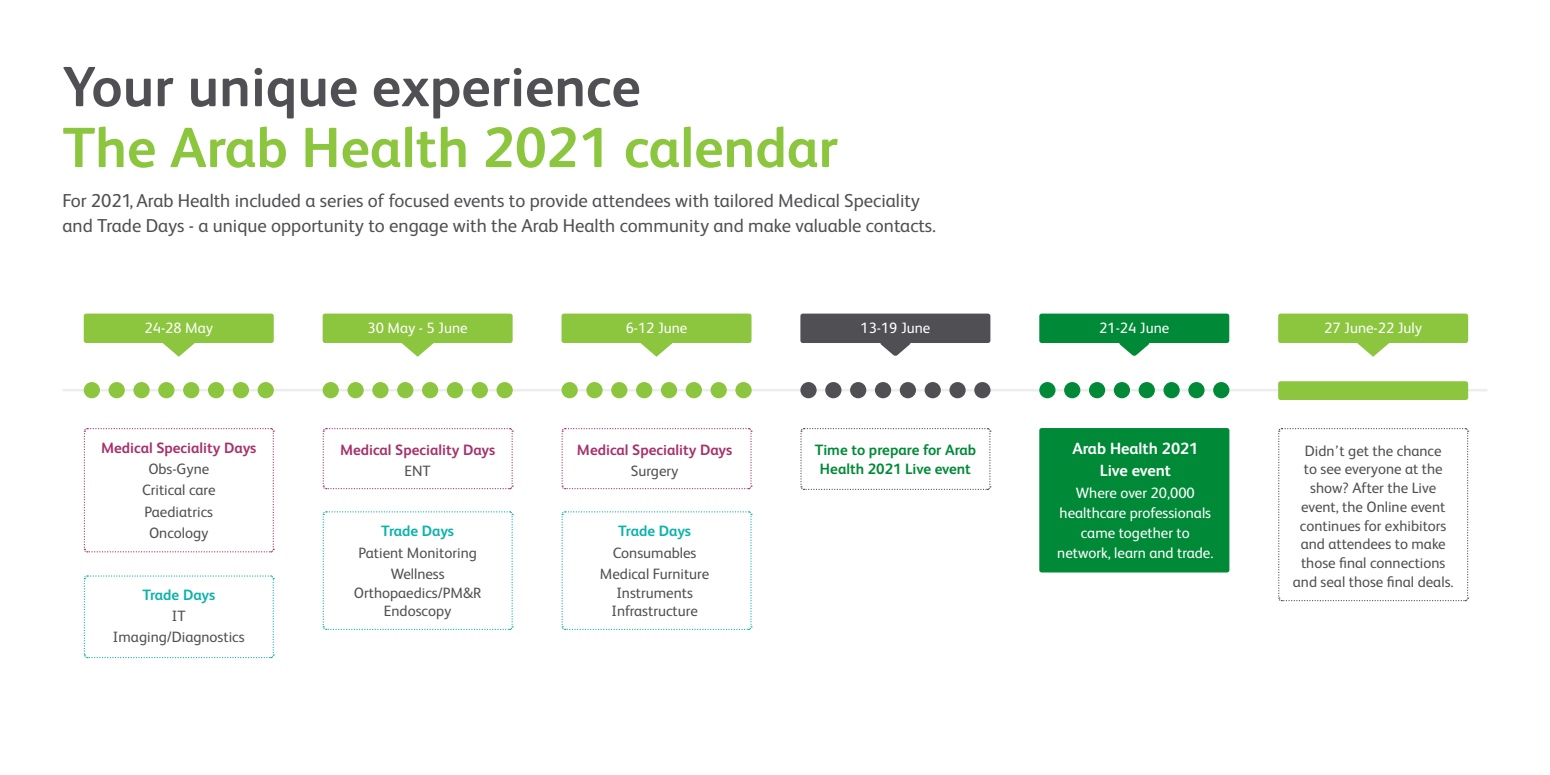
<style>
.page{position:relative;width:1550px;height:775px;background:#fff}
.page>*{position:absolute;margin:0;border:0;box-sizing:border-box;transform-origin:0 0}
.t1{font:700 56.75px "FS Albert";color:#8bc63e}
.t2{font:700 56.75px "FS Albert";color:#504f53}
.t3{font:18.75px/25px "FS Albert";color:#504f53}
.t4{font:700 16.25px "FS Albert";color:#fff}
.t5{font:15px/18.8px "FS Albert";color:#504f53;text-align:center}
.t6{font:15px/20px "FS Albert";color:#fff;text-align:center}
.t7{font:700 15px "FS Albert";color:#a5326b}
.t8{font:700 15px/18.8px "FS Albert";color:#008a38;text-align:center}
.t9{font:700 15px "FS Albert";letter-spacing:-.01em;color:#0db2ab}
</style>
<div class="page">
<svg style="left:83px;top:428px;width:192px;height:125px"></svg>
<svg style="left:83px;top:575px;width:192px;height:84px"></svg>
<svg style="left:322px;top:428px;width:192px;height:62px"></svg>
<svg style="left:322px;top:511px;width:192px;height:119px"></svg>
<svg style="left:800px;top:428px;width:191px;height:62px"></svg>
<div style="left:1039px;top:428px;width:190px;height:144px;background:#008a38;border-radius:2px"></div>
<svg style="left:561px;top:428px;width:191px;height:62px"></svg>
<svg style="left:561px;top:511px;width:191px;height:119px"></svg>
<svg style="left:1278px;top:428px;width:191px;height:174px"></svg>
<hr style="left:62px;top:389px;width:1425px;height:2px;background:#eeedee">
<div style="left:84px;top:314px;width:190px;height:29px;background:#8bc63e;border-radius:2px"></div>
<svg style="left:163px;top:343px;width:32px;height:14px"></svg>
<div style="left:84px;top:382px;width:16px;height:16px;background:#8bc63e;border-radius:50%"></div>
<div style="left:133px;top:382px;width:17px;height:16px;background:#8bc63e;border-radius:50%"></div>
<div style="left:183px;top:382px;width:16px;height:16px;background:#8bc63e;border-radius:50%"></div>
<div style="left:109px;top:382px;width:16px;height:16px;background:#8bc63e;border-radius:50%"></div>
<div style="left:158px;top:382px;width:17px;height:16px;background:#8bc63e;border-radius:50%"></div>
<div style="left:208px;top:382px;width:16px;height:16px;background:#8bc63e;border-radius:50%"></div>
<div style="left:233px;top:382px;width:16px;height:16px;background:#8bc63e;border-radius:50%"></div>
<div style="left:258px;top:382px;width:16px;height:16px;background:#8bc63e;border-radius:50%"></div>
<div style="left:323px;top:314px;width:190px;height:29px;background:#8bc63e;border-radius:2px"></div>
<svg style="left:402px;top:343px;width:32px;height:14px"></svg>
<div style="left:323px;top:382px;width:16px;height:16px;background:#8bc63e;border-radius:50%"></div>
<div style="left:372px;top:382px;width:17px;height:16px;background:#8bc63e;border-radius:50%"></div>
<div style="left:422px;top:382px;width:16px;height:16px;background:#8bc63e;border-radius:50%"></div>
<div style="left:347px;top:382px;width:17px;height:16px;background:#8bc63e;border-radius:50%"></div>
<div style="left:397px;top:382px;width:16px;height:16px;background:#8bc63e;border-radius:50%"></div>
<div style="left:447px;top:382px;width:16px;height:16px;background:#8bc63e;border-radius:50%"></div>
<div style="left:472px;top:382px;width:16px;height:16px;background:#8bc63e;border-radius:50%"></div>
<div style="left:497px;top:382px;width:16px;height:16px;background:#8bc63e;border-radius:50%"></div>
<div style="left:562px;top:314px;width:190px;height:29px;background:#8bc63e;border-radius:2px"></div>
<svg style="left:640px;top:343px;width:33px;height:14px"></svg>
<div style="left:562px;top:382px;width:16px;height:16px;background:#8bc63e;border-radius:50%"></div>
<div style="left:611px;top:382px;width:16px;height:16px;background:#8bc63e;border-radius:50%"></div>
<div style="left:661px;top:382px;width:16px;height:16px;background:#8bc63e;border-radius:50%"></div>
<div style="left:586px;top:382px;width:17px;height:16px;background:#8bc63e;border-radius:50%"></div>
<div style="left:636px;top:382px;width:16px;height:16px;background:#8bc63e;border-radius:50%"></div>
<div style="left:686px;top:382px;width:16px;height:16px;background:#8bc63e;border-radius:50%"></div>
<div style="left:711px;top:382px;width:16px;height:16px;background:#8bc63e;border-radius:50%"></div>
<div style="left:735px;top:382px;width:17px;height:16px;background:#8bc63e;border-radius:50%"></div>
<div style="left:1039px;top:314px;width:190px;height:29px;background:#008a38;border-radius:2px"></div>
<svg style="left:1119px;top:343px;width:31px;height:13px"></svg>
<div style="left:1039px;top:382px;width:17px;height:16px;background:#008a38;border-radius:50%"></div>
<div style="left:1089px;top:382px;width:16px;height:16px;background:#008a38;border-radius:50%"></div>
<div style="left:1139px;top:382px;width:16px;height:16px;background:#008a38;border-radius:50%"></div>
<div style="left:1064px;top:382px;width:16px;height:16px;background:#008a38;border-radius:50%"></div>
<div style="left:1114px;top:382px;width:16px;height:16px;background:#008a38;border-radius:50%"></div>
<div style="left:1163px;top:382px;width:17px;height:16px;background:#008a38;border-radius:50%"></div>
<div style="left:1188px;top:382px;width:17px;height:16px;background:#008a38;border-radius:50%"></div>
<div style="left:1213px;top:382px;width:16px;height:16px;background:#008a38;border-radius:50%"></div>
<div style="left:1278px;top:314px;width:190px;height:29px;background:#8bc63e;border-radius:2px"></div>
<svg style="left:1357px;top:343px;width:32px;height:14px"></svg>
<div style="left:800px;top:314px;width:190px;height:29px;background:#504f53;border-radius:2px"></div>
<svg style="left:880px;top:343px;width:31px;height:13px"></svg>
<div style="left:800px;top:382px;width:17px;height:16px;background:#504f53;border-radius:50%"></div>
<div style="left:850px;top:382px;width:16px;height:16px;background:#504f53;border-radius:50%"></div>
<div style="left:900px;top:382px;width:16px;height:16px;background:#504f53;border-radius:50%"></div>
<div style="left:825px;top:382px;width:16px;height:16px;background:#504f53;border-radius:50%"></div>
<div style="left:875px;top:382px;width:16px;height:16px;background:#504f53;border-radius:50%"></div>
<div style="left:925px;top:382px;width:16px;height:16px;background:#504f53;border-radius:50%"></div>
<div style="left:949px;top:382px;width:17px;height:16px;background:#504f53;border-radius:50%"></div>
<div style="left:974px;top:382px;width:17px;height:16px;background:#504f53;border-radius:50%"></div>
<div style="left:1278px;top:381px;width:190px;height:19px;background:#8bc63e;border-radius:2px"></div>
<p class="t2" style="left:62px;top:48px;width:580px">Your unique experience</p>
<p class="t1" style="left:62px;top:109px;width:777px">The Arab Health 2021 calendar</p>
<p class="t3" style="left:62px;top:187px;width:875px">For 2021, Arab Health included a series of focused events to provide attendees with tailored Medical Speciality and Trade Days - a unique opportunity to engage with the Arab Health community and make valuable contacts.</p>
<p class="t6" style="left:145px;top:317px;width:70px">24-28 May</p>
<p class="t6" style="left:368px;top:317px;width:101px">30 May - 5 June</p>
<p class="t6" style="left:626px;top:317px;width:63px">6-12 June</p>
<p class="t6" style="left:860px;top:317px;width:71px">13-19 June</p>
<p class="t6" style="left:1099px;top:317px;width:71px">21-24 June</p>
<p class="t6" style="left:1324px;top:317px;width:99px">27 June-22 July</p>
<p class="t7" style="left:101px;top:438px;width:157px">Medical Speciality Days</p>
<p class="t5" style="left:148px;top:459px;width:62px">Obs-Gyne</p>
<p class="t5" style="left:142px;top:480px;width:75px">Critical care</p>
<p class="t5" style="left:145px;top:501px;width:70px">Paediatrics</p>
<p class="t5" style="left:149px;top:523px;width:61px">Oncology</p>
<p class="t9" style="left:142px;top:584px;width:74px">Trade Days</p>
<p class="t5" style="left:172px;top:606px;width:15px">IT</p>
<p class="t5" style="left:113px;top:627px;width:133px">Imaging/Diagnostics</p>
<p class="t7" style="left:340px;top:439px;width:157px">Medical Speciality Days</p>
<p class="t5" style="left:405px;top:461px;width:28px">ENT</p>
<p class="t9" style="left:381px;top:521px;width:74px">Trade Days</p>
<p class="t5" style="left:359px;top:542px;width:120px">Patient Monitoring</p>
<p class="t5" style="left:354px;top:564px;width:129px">Wellness<br>Orthopaedics/PM&amp;R<br>Endoscopy</p>
<p class="t7" style="left:577px;top:439px;width:157px">Medical Speciality Days</p>
<p class="t5" style="left:631px;top:461px;width:49px">Surgery</p>
<p class="t9" style="left:618px;top:521px;width:74px">Trade Days</p>
<p class="t5" style="left:613px;top:542px;width:85px">Consumables</p>
<p class="t5" style="left:600px;top:564px;width:111px">Medical Furniture<br>Instruments<br>Infrastructure</p>
<p class="t8" style="left:815px;top:440px;width:163px">Time to prepare for Arab<br>Health 2021 Live event</p>
<p class="t4" style="left:1072px;top:438px;width:127px">Arab Health 2021</p>
<p class="t4" style="left:1100px;top:459px;width:73px">Live event</p>
<p class="t6" style="left:1057px;top:482px;width:158px">Where over 20,000 healthcare professionals came together to network, learn and trade.</p>
<p class="t5" style="left:1293px;top:440px;width:162px">Didn’t get the chance<br>to see everyone at the show? After the Live event, the Online event continues for exhibitors and attendees to make those final connections and seal those final deals.</p>
</div>
